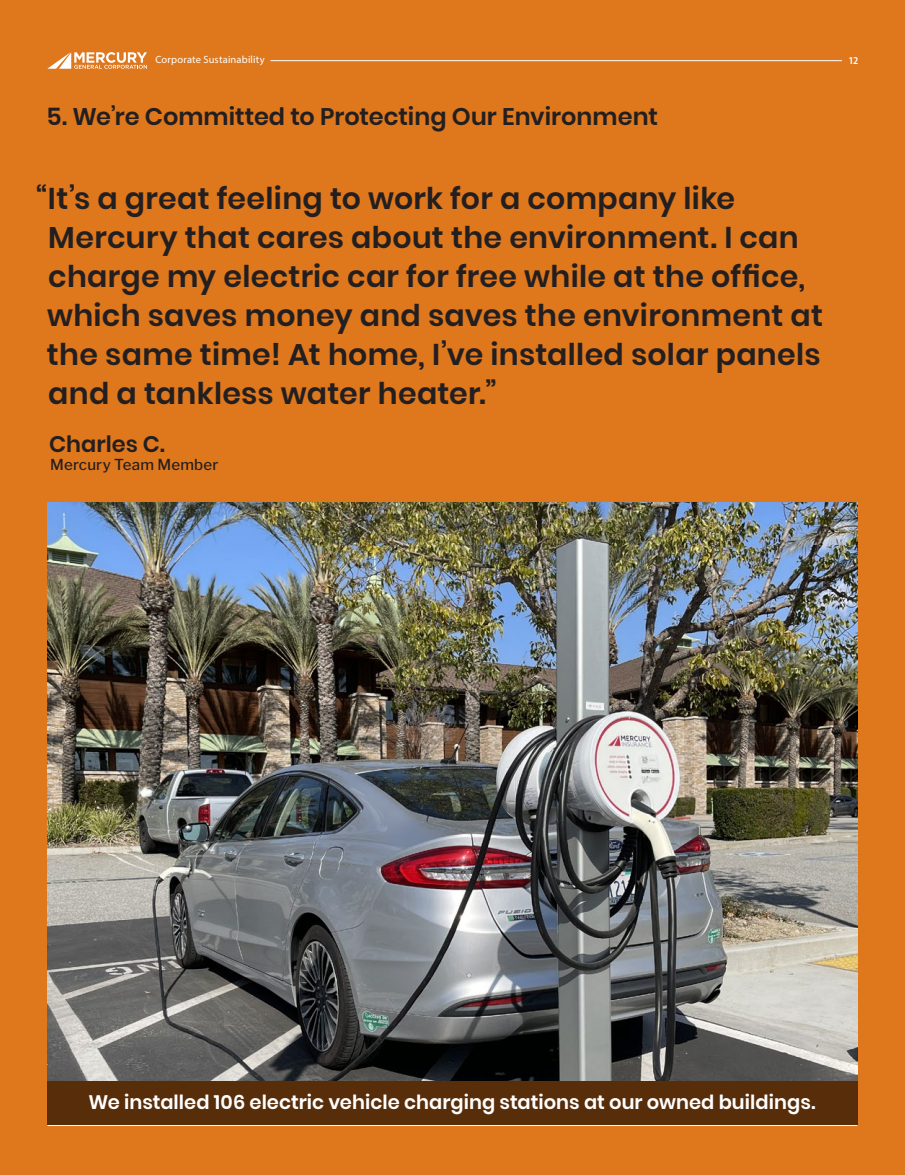
<style>
.page{position:relative;width:905px;height:1175px;background:#fff}
.page>*{position:absolute;margin:0;border:0;box-sizing:border-box;transform-origin:0 0}
.t1{font:600 30px/39px "Poppins";letter-spacing:.01em;color:#231f20}
.t2{font:600 24px "Poppins";color:#231f20}
.t3{font:600 22.5px "Poppins";color:#231f20}
.t4{font:600 19.5px "Poppins";color:#fff}
.t5{font:500 15px "Libre Franklin";letter-spacing:.015em;color:#231f20}
.t6{font:10.5px "Myriad Pro";letter-spacing:.015em;color:#fff}
.t7{font:600 semi-condensed 10.5px "Myriad Pro";color:#fff}
</style>
<div class="page">
<div style="left:0;top:0;width:904px;height:1174px;background:#df771c"></div>
<div style="left:47px;top:1080px;width:810px;height:45px;background:#582d0a"></div>
<hr style="left:270px;top:60px;width:572px;height:1px;background:#fff">
<svg style="left:47px;top:52px;width:100px;height:17px"></svg>
<hr style="left:47px;top:1125px;width:810px;height:1px;background:#fff">
<img style="left:47px;top:503px;width:810px;height:577px">
<p class="t6" style="left:155px;top:53px;width:111px">Corporate Sustainability</p>
<p class="t7" style="left:848px;top:54px;width:12px">12</p>
<h2 class="t2" style="left:46px;top:103px;width:613px">5. We’re Committed to Protecting Our Environment</h2>
<p class="t1" style="left:47px;top:179px;width:777px;text-indent:-11px">“It’s a great feeling to work for a company like Mercury that cares about the environment. I can charge my electric car for free while at the office, which saves money and saves the environment at the same time! At home, I’ve installed solar panels and a tankless water heater.”</p>
<p class="t3" style="left:49px;top:431px;width:117px">Charles C.</p>
<p class="t5" style="left:50px;top:455px;width:170px">Mercury Team Member</p>
<p class="t4" style="left:88px;top:1090px;width:728px">We installed 106 electric vehicle charging stations at our owned buildings.</p>
</div>
